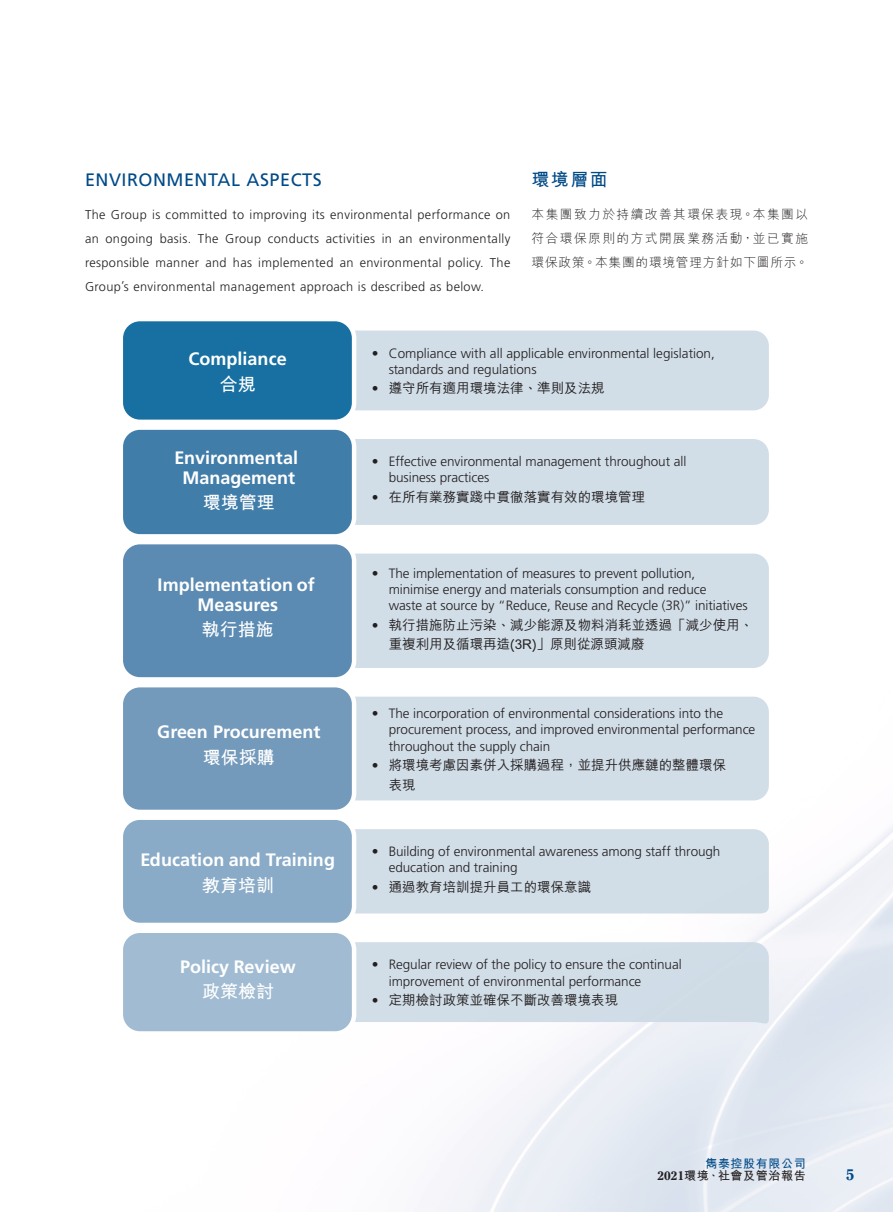
<style>
.page{position:relative;width:893px;height:1212px;background:#fff}
.page>*{position:absolute;margin:0;border:0;box-sizing:border-box;transform-origin:0 0}
.t1{font:700 18px/19.8px "Frutiger LT Std";letter-spacing:.005em;color:#fff;text-align:center}
.t2{font:700 18px "M Hei HK";color:#fff}
.t3{font:18px "Frutiger LT Std";letter-spacing:.03em;color:#004a87}
.t4{font:700 18px "M Hei HK";color:#004a87}
.t5{font:700 15px "Gazette LT Std";color:#004a87}
.t6{font:300 13.5px/16.2px "Frutiger LT Std";letter-spacing:-.005em;color:#231f20}
.t7{font:500 13.5px/19.5px "M Hei HK";color:#231f20}
.t8{font:300 12.75px/24px "Frutiger LT Std";letter-spacing:.03em;color:#231f20;text-align:justify}
.t9{font:300 12.75px/24px "M Hei HK";letter-spacing:.11em;color:#231f20;text-align:justify}
.t10{font:700 12px/12px "M Hei HK";letter-spacing:.055em;color:#231f20;text-align:right}
.s1{font-family:"Frutiger LT Std";font-weight:300}
.s2{color:#004a87}
.s3{font-family:"Gazette LT Std"}
</style>
<div class="page">
<div style="left:355px;top:330px;width:414px;height:80px;background:#d1dde7"></div>
<div style="left:121px;top:319px;width:233px;height:103px;background:#1770a1;border-radius:19px"></div>
<div style="left:119px;top:317px;width:237px;height:107px;border:4px solid #fff;border-radius:19px"></div>
<div style="left:355px;top:439px;width:414px;height:86px;background:#d1dde7"></div>
<div style="left:121px;top:428px;width:233px;height:108px;background:#417da9;border-radius:19px"></div>
<div style="left:119px;top:425px;width:237px;height:114px;border:4px solid #fff;border-radius:19px"></div>
<div style="left:355px;top:554px;width:414px;height:114px;background:#d1dde7"></div>
<div style="left:121px;top:542px;width:233px;height:137px;background:#5b8ab2;border-radius:19px"></div>
<div style="left:119px;top:540px;width:237px;height:142px;border:4px solid #fff;border-radius:19px"></div>
<div style="left:355px;top:697px;width:414px;height:103px;background:#d1dde7"></div>
<div style="left:121px;top:685px;width:233px;height:127px;background:#7399bb;border-radius:19px"></div>
<div style="left:119px;top:683px;width:237px;height:131px;border:4px solid #fff;border-radius:19px"></div>
<div style="left:355px;top:829px;width:414px;height:84px;background:#d1dde7"></div>
<div style="left:121px;top:818px;width:233px;height:107px;background:#89abc7;border-radius:19px"></div>
<div style="left:119px;top:815px;width:237px;height:112px;border:4px solid #fff;border-radius:19px"></div>
<div style="left:355px;top:942px;width:414px;height:81px;background:#d1dde7"></div>
<div style="left:121px;top:931px;width:233px;height:102px;background:#a1bcd2;border-radius:19px"></div>
<div style="left:119px;top:928px;width:237px;height:108px;border:4px solid #fff;border-radius:19px"></div>
<h1 class="t3" style="left:85px;top:169px;width:238px">ENVIRONMENTAL ASPECTS</h1>
<p class="t8" style="left:85px;top:202px;width:427px">The Group is committed to improving its environmental performance on an ongoing basis. The Group conducts activities in an environmentally responsible manner and has implemented an environmental policy. The Group’s environmental management approach is described as below.</p>
<h1 class="t4" style="left:531px;top:166px;width:78px">環境層面</h1>
<p class="t9" style="left:531px;top:202px;width:278px">本集團致力於持續改善其環保表現。本集團以符合環保原則的方式開展業務活動，並已實施環保政策。本集團的環境管理方針如下圖所示。</p>
<h1 class="t1" style="left:189px;top:349px;width:100px">Compliance</h1>
<h1 class="t2" style="left:220px;top:371px;width:37px">合規</h1>
<h1 class="t1" style="left:174px;top:448px;width:125px">Environmental<br>Management</h1>
<h1 class="t2" style="left:203px;top:490px;width:73px">環境管理</h1>
<h1 class="t1" style="left:158px;top:575px;width:159px">Implementation of<br>Measures</h1>
<h1 class="t2" style="left:202px;top:617px;width:73px">執行措施</h1>
<h1 class="t1" style="left:157px;top:722px;width:165px">Green Procurement</h1>
<h1 class="t2" style="left:203px;top:744px;width:73px">環保採購</h1>
<h1 class="t1" style="left:140px;top:850px;width:196px">Education and Training</h1>
<h1 class="t2" style="left:202px;top:872px;width:73px">教育培訓</h1>
<h1 class="t1" style="left:180px;top:957px;width:117px">Policy Review</h1>
<h1 class="t2" style="left:202px;top:979px;width:73px">政策檢討</h1>
<p class="t6" style="left:389px;top:345px;width:327px;text-indent:-17px">• Compliance with all applicable environmental legislation, standards and regulations</p>
<p class="t7" style="left:372px;top:377px;width:235px"><span class="s1">•</span> 遵守所有適用環境法律、準則及法規</p>
<p class="t6" style="left:389px;top:454px;width:299px;text-indent:-17px">• Effective environmental management throughout all business practices</p>
<p class="t7" style="left:372px;top:486px;width:275px"><span class="s1">•</span> 在所有業務實踐中貫徹落實有效的環境管理</p>
<p class="t6" style="left:389px;top:565px;width:360px;text-indent:-17px">• The implementation of measures to prevent pollution, minimise energy and materials consumption and reduce<br>waste at source by “Reduce, Reuse and Recycle (3R)” initiatives</p>
<p class="t7" style="left:389px;top:614px;width:366px;text-indent:-17px"><span class="s1">•</span> 執行措施防止污染、減少能源及物料消耗並透過「減少使用、重複利用及循環再造(3R)」原則從源頭減廢</p>
<p class="t6" style="left:389px;top:705px;width:368px;text-indent:-17px">• The incorporation of environmental considerations into the procurement process, and improved environmental performance throughout the supply chain</p>
<p class="t7" style="left:389px;top:754px;width:339px;text-indent:-17px"><span class="s1">•</span> 將環境考慮因素併入採購過程，並提升供應鏈的整體環保表現</p>
<p class="t6" style="left:389px;top:843px;width:333px;text-indent:-17px">• Building of environmental awareness among staff through education and training</p>
<p class="t7" style="left:372px;top:875px;width:221px"><span class="s1">•</span> 通過教育培訓提升員工的環保意識</p>
<p class="t6" style="left:389px;top:957px;width:294px;text-indent:-17px">• Regular review of the policy to ensure the continual improvement of environmental performance</p>
<p class="t7" style="left:372px;top:989px;width:248px"><span class="s1">•</span> 定期檢討政策並確保不斷改善環境表現</p>
<p class="t10" style="left:657px;top:1156px;width:150px"><span class="s2">雋泰控股有限公司<br></span><span class="s3">2021</span>環境、社會及管治報告</p>
<p class="t5" style="left:846px;top:1165px;width:10px">5</p>
</div>
